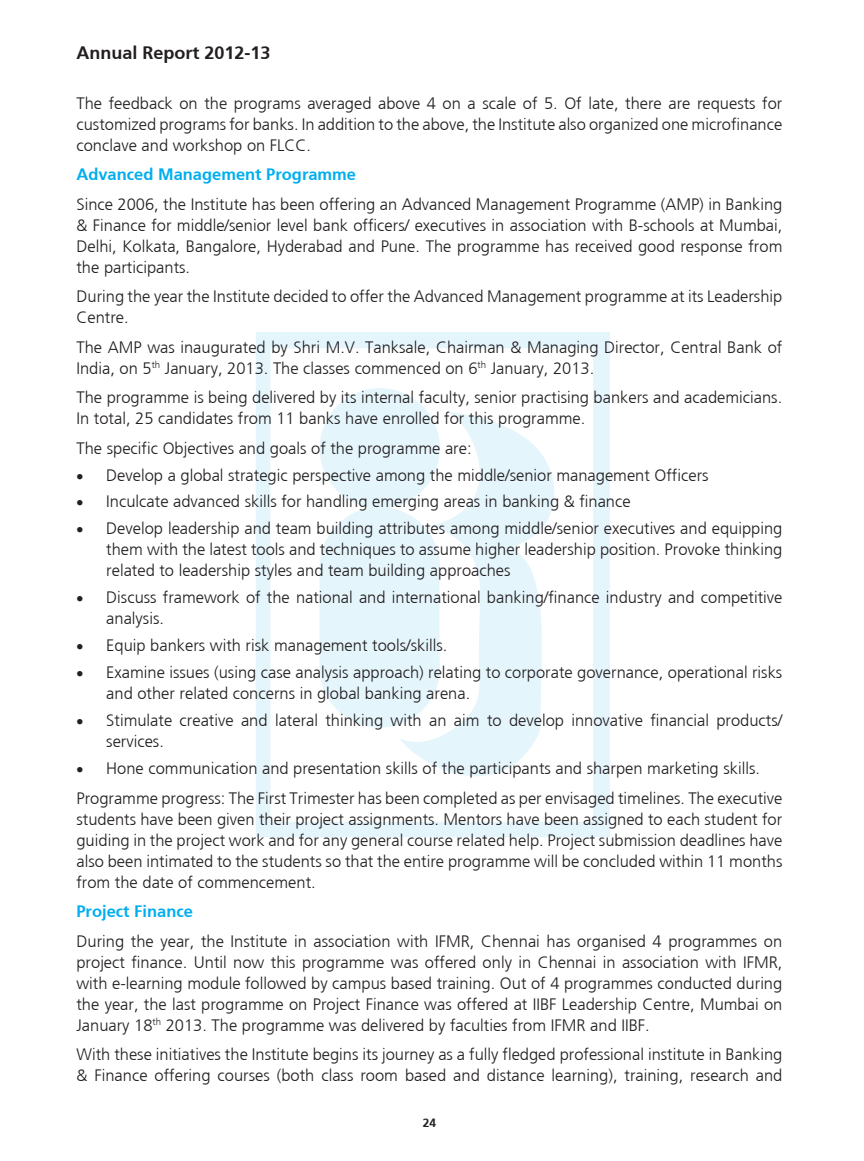
<style>
.page{position:relative;width:864px;height:1161px;background:#fff}
.page>*{position:absolute;margin:0;border:0;box-sizing:border-box;transform-origin:0 0}
.t1{font:700 18px "Frutiger";color:#231f20}
.t2{font:300 16.5px/21px "Frutiger";color:#231f20}
.t3{font:700 16.5px "Frutiger";color:#00aeef}
.t4{font:700 12px "Frutiger";color:#231f20}
</style>
<div class="page">
<svg style="left:256px;top:332px;width:354px;height:505px"></svg>
<p class="t1" style="left:76px;top:42px;width:196px">Annual Report 2012-13</p>
<p class="t2" style="left:76px;top:92px;width:707px;text-align:justify">The feedback on the programs averaged above 4 on a scale of 5. Of late, there are requests for customized programs for banks. In addition to the above, the Institute also organized one microfinance conclave and workshop on FLCC.</p>
<p class="t3" style="left:76px;top:165px;width:281px">Advanced Management Programme</p>
<p class="t2" style="left:76px;top:193px;width:707px;text-align:justify">Since 2006, the Institute has been offering an Advanced Management Programme (AMP) in Banking &amp; Finance for middle/senior level bank officers/ executives in association with B-schools at Mumbai, Delhi, Kolkata, Bangalore, Hyderabad and Pune. The programme has received good response from the participants.</p>
<p class="t2" style="left:76px;top:286px;width:707px">During the year the Institute decided to offer the Advanced Management programme at its Leadership<br>Centre.</p>
<p class="t2" style="left:76px;top:336px;width:707px">The AMP was inaugurated by Shri M.V. Tanksale, Chairman &amp; Managing Director, Central Bank of<br>India, on 5<sup>th</sup> January, 2013. The classes commenced on 6<sup>th</sup> January, 2013.</p>
<p class="t2" style="left:76px;top:387px;width:707px">The programme is being delivered by its internal faculty, senior practising bankers and academicians.<br>In total, 25 candidates from 11 banks have enrolled for this programme.</p>
<p class="t2" style="left:76px;top:437px;width:397px">The specific Objectives and goals of the programme are:</p>
<p class="t2" style="left:76px;top:464px;width:634px">• Develop a global strategic perspective among the middle/senior management Officers</p>
<p class="t2" style="left:76px;top:491px;width:556px">• Inculcate advanced skills for handling emerging areas in banking &amp; finance</p>
<p class="t2" style="left:106px;top:518px;width:678px;text-align:justify;text-indent:-30px">• Develop leadership and team building attributes among middle/senior executives and equipping them with the latest tools and techniques to assume higher leadership position. Provoke thinking related to leadership styles and team building approaches</p>
<p class="t2" style="left:106px;top:587px;width:678px;text-indent:-30px">• Discuss framework of the national and international banking/finance industry and competitive analysis.</p>
<p class="t2" style="left:76px;top:635px;width:372px">• Equip bankers with risk management tools/skills.</p>
<p class="t2" style="left:106px;top:662px;width:678px;text-indent:-30px">• Examine issues (using case analysis approach) relating to corporate governance, operational risks and other related concerns in global banking arena.</p>
<p class="t2" style="left:106px;top:710px;width:678px;text-indent:-30px">• Stimulate creative and lateral thinking with an aim to develop innovative financial products/ services.</p>
<p class="t2" style="left:76px;top:754px;width:707px;line-height:29.5px">• Hone communication and presentation skills of the participants and sharpen marketing skills.<br>Programme progress: The First Trimester has been completed as per envisaged timelines. The executive</p>
<p class="t2" style="left:76px;top:808px;width:707px;text-align:justify">students have been given their project assignments. Mentors have been assigned to each student for guiding in the project work and for any general course related help. Project submission deadlines have also been intimated to the students so that the entire programme will be concluded within 11 months from the date of commencement.</p>
<p class="t3" style="left:76px;top:902px;width:118px">Project Finance</p>
<p class="t2" style="left:76px;top:930px;width:707px;text-align:justify">During the year, the Institute in association with IFMR, Chennai has organised 4 programmes on project finance. Until now this programme was offered only in Chennai in association with IFMR, with e-learning module followed by campus based training. Out of 4 programmes conducted during the year, the last programme on Project Finance was offered at IIBF Leadership Centre, Mumbai on January 18<sup>th</sup> 2013. The programme was delivered by faculties from IFMR and IIBF.</p>
<p class="t2" style="left:76px;top:1044px;width:707px">With these initiatives the Institute begins its journey as a fully fledged professional institute in Banking &amp; Finance offering courses (both class room based and distance learning), training, research and</p>
<p class="t4" style="left:423px;top:1115px;width:15px">24</p>
</div>
